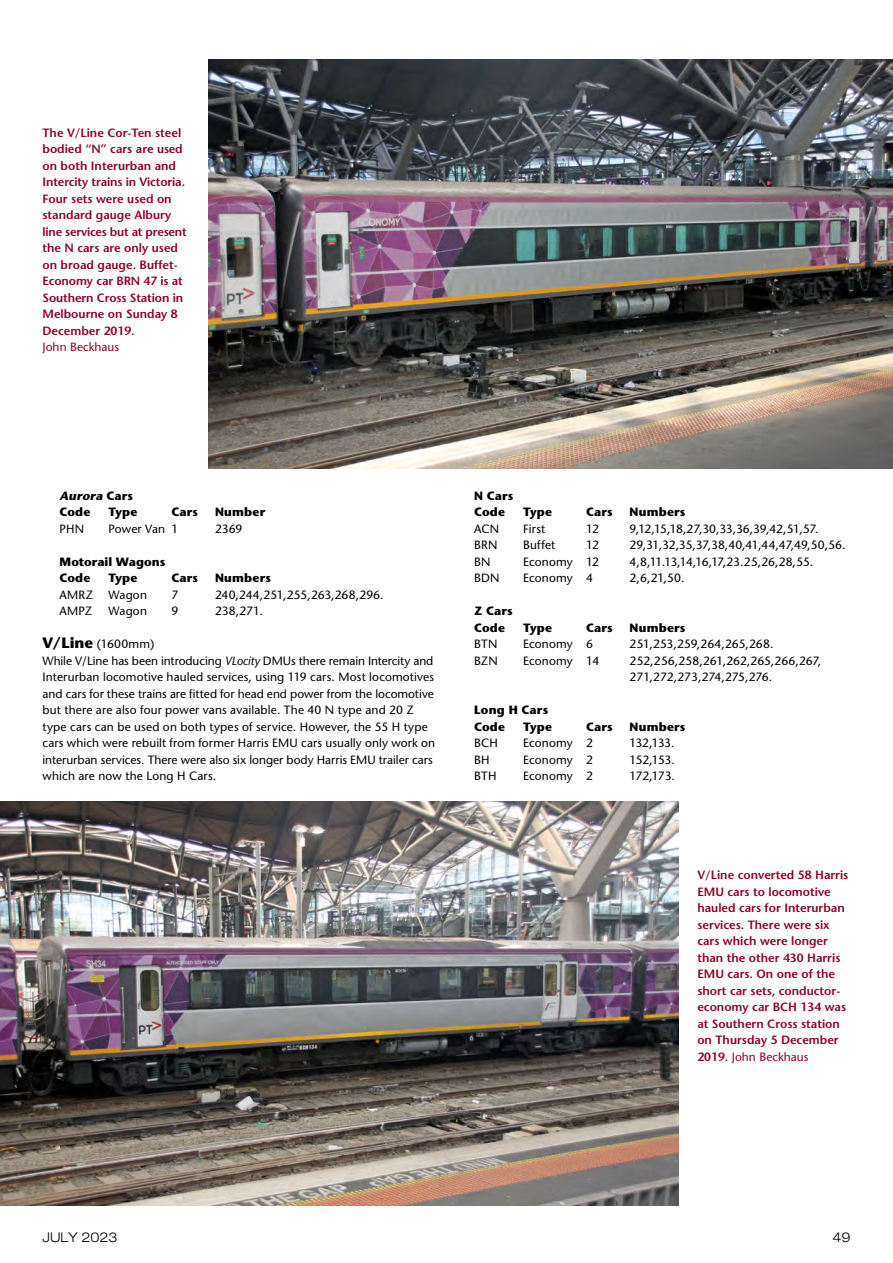
<style>
.page{position:relative;width:893px;height:1263px;background:#fff}
.page>*{position:absolute;margin:0;border:0;box-sizing:border-box;transform-origin:0 0}
.t1{font:300 expanded 13.5px "Helvetica Neue";color:#000}
.t2{font:12px/16.5px "Stone Sans";letter-spacing:.005em;color:#000}
.t3{font:600 12px/16.5px "Stone Sans";color:#910028}
.t4{font:700 12px/16.5px "Stone Sans";letter-spacing:.015em;color:#000}
.t5{font:12px "Stone Sans";letter-spacing:-.035em;color:#000}
.t6{font:12px "Stone Sans";color:#910028}
.s1{font-style:italic}
.s2{font-weight:700;font-size:15px}
.s3{font-weight:400}
</style>
<div class="page">
<img style="left:208px;top:60px;width:685px;height:408px">
<img style="left:0;top:801px;width:679px;height:404px">
<p class="t3" style="left:43px;top:124px;width:146px">The V/Line Cor-Ten steel bodied “N” cars are used on both Interurban and<br>Intercity trains in Victoria.<br>Four sets were used on standard gauge Albury line services but at present the N cars are only used on broad gauge. Buffet-<br>Economy car BRN 47 is at<br>Southern Cross Station in<br>Melbourne on Sunday 8<br>December 2019.</p>
<p class="t6" style="left:43px;top:340px;width:78px">John Beckhaus</p>
<p class="t4" style="left:60px;top:487px;width:75px"><span class="s1">Aurora</span> C a rs<br>Code</p>
<p class="t4" style="left:109px;top:504px;width:30px">Type</p>
<p class="t4" style="left:172px;top:504px;width:28px">Cars</p>
<p class="t4" style="left:215px;top:504px;width:52px">Number</p>
<p class="t2" style="left:60px;top:520px;width:26px">PHN</p>
<p class="t2" style="left:109px;top:520px;width:71px">Power Van 1</p>
<p class="t2" style="left:215px;top:520px;width:29px">2369</p>
<p class="t4" style="left:60px;top:553px;width:107px">Motorail Wagons<br>Code</p>
<p class="t4" style="left:109px;top:570px;width:30px">Type</p>
<p class="t4" style="left:172px;top:570px;width:28px">Cars</p>
<p class="t4" style="left:215px;top:570px;width:57px">Numbers</p>
<p class="t2" style="left:60px;top:586px;width:35px">AMRZ</p>
<p class="t2" style="left:109px;top:586px;width:40px">Wagon</p>
<p class="t2" style="left:172px;top:586px;width:8px">7</p>
<p class="t2" style="left:215px;top:586px;width:170px">240,244,251,255,263,268,296.</p>
<p class="t2" style="left:60px;top:603px;width:34px">AMPZ</p>
<p class="t2" style="left:109px;top:603px;width:40px">Wagon</p>
<p class="t2" style="left:172px;top:603px;width:8px">9</p>
<p class="t2" style="left:215px;top:603px;width:49px">238,271.</p>
<p class="t2" style="left:43px;top:636px;width:394px"><span class="s2">V/Line</span> (1600mm)<br>While V/Line has been introducing <span class="s1">VLocity</span> DMUs there remain Intercity and Interurban locomotive hauled services, using 119 cars. Most locomotives and cars for these trains are fitted for head end power from the locomotive but there are also four power vans available. The 40 N type and 20 Z type cars can be used on both types of service. However, the 55 H type cars which were rebuilt from former Harris EMU cars usually only work on interurban services. There were also six longer body Harris EMU trailer cars which are now the Long H Cars.</p>
<p class="t4" style="left:474px;top:487px;width:41px">N Cars<br>Code</p>
<p class="t4" style="left:523px;top:504px;width:30px">Type</p>
<p class="t4" style="left:586px;top:504px;width:28px">Cars</p>
<p class="t4" style="left:630px;top:504px;width:57px">Numbers</p>
<p class="t2" style="left:474px;top:520px;width:26px">ACN</p>
<p class="t2" style="left:523px;top:520px;width:24px">First</p>
<p class="t2" style="left:586px;top:520px;width:14px">12</p>
<p class="t5" style="left:630px;top:521px;width:191px">9,12,15,18,27,30,33,36,39,42,51,57.</p>
<p class="t2" style="left:474px;top:537px;width:25px">BRN</p>
<p class="t2" style="left:523px;top:537px;width:34px">Buffet</p>
<p class="t2" style="left:586px;top:537px;width:14px">12</p>
<p class="t2" style="left:630px;top:537px;width:218px">29,31,32,35,37,38,40,41,44,47,49,50,56.</p>
<p class="t2" style="left:474px;top:553px;width:18px">BN</p>
<p class="t2" style="left:523px;top:553px;width:77px">Economy 12</p>
<p class="t5" style="left:630px;top:554px;width:185px">4,8,11.13,14,16,17,23.25,26,28,55.</p>
<p class="t2" style="left:474px;top:570px;width:27px">BDN</p>
<p class="t2" style="left:523px;top:570px;width:71px">Economy 4</p>
<p class="t2" style="left:630px;top:570px;width:56px">2,6,21,50.</p>
<p class="t4" style="left:474px;top:603px;width:40px">Z Cars<br>Code</p>
<p class="t4" style="left:523px;top:619px;width:30px">Type</p>
<p class="t4" style="left:586px;top:619px;width:28px">Cars</p>
<p class="t4" style="left:630px;top:619px;width:57px">Numbers</p>
<p class="t2" style="left:474px;top:636px;width:25px">BTN</p>
<p class="t2" style="left:523px;top:636px;width:71px">Economy 6</p>
<p class="t2" style="left:630px;top:636px;width:145px">251,253,259,264,265,268.</p>
<p class="t2" style="left:474px;top:652px;width:25px">BZN</p>
<p class="t2" style="left:523px;top:652px;width:78px">Economy 14</p>
<p class="t2" style="left:630px;top:652px;width:193px">252,256,258,261,262,265,266,267,<br>271,272,273,274,275,276.</p>
<p class="t4" style="left:474px;top:702px;width:76px">Long H Cars<br>Code</p>
<p class="t4" style="left:523px;top:718px;width:30px">Type</p>
<p class="t4" style="left:586px;top:718px;width:28px">Cars</p>
<p class="t4" style="left:630px;top:718px;width:57px">Numbers</p>
<p class="t2" style="left:474px;top:735px;width:25px">BCH</p>
<p class="t2" style="left:523px;top:735px;width:71px">Economy 2</p>
<p class="t2" style="left:630px;top:735px;width:46px">132,133.</p>
<p class="t2" style="left:474px;top:751px;width:17px">BH</p>
<p class="t2" style="left:523px;top:751px;width:71px">Economy 2</p>
<p class="t2" style="left:630px;top:751px;width:47px">152,153.</p>
<p class="t2" style="left:474px;top:768px;width:24px">BTH</p>
<p class="t2" style="left:523px;top:768px;width:71px">Economy 2</p>
<p class="t2" style="left:630px;top:768px;width:47px">172,173.</p>
<p class="t3" style="left:697px;top:867px;width:153px">V/Line converted 58 Harris<br>EMU cars to locomotive hauled cars for Interurban services. There were six cars which were longer than the other 430 Harris<br>EMU cars. On one of the short car sets, conductor&shy;economy car BCH 134 was at Southern Cross station on Thursday 5 December<br>2019. <span class="s3">John Beckhaus</span></p>
<p class="t1" style="left:43px;top:1229px;width:77px">JULY 2023</p>
<p class="t1" style="left:832px;top:1229px;width:20px">49</p>
</div>
